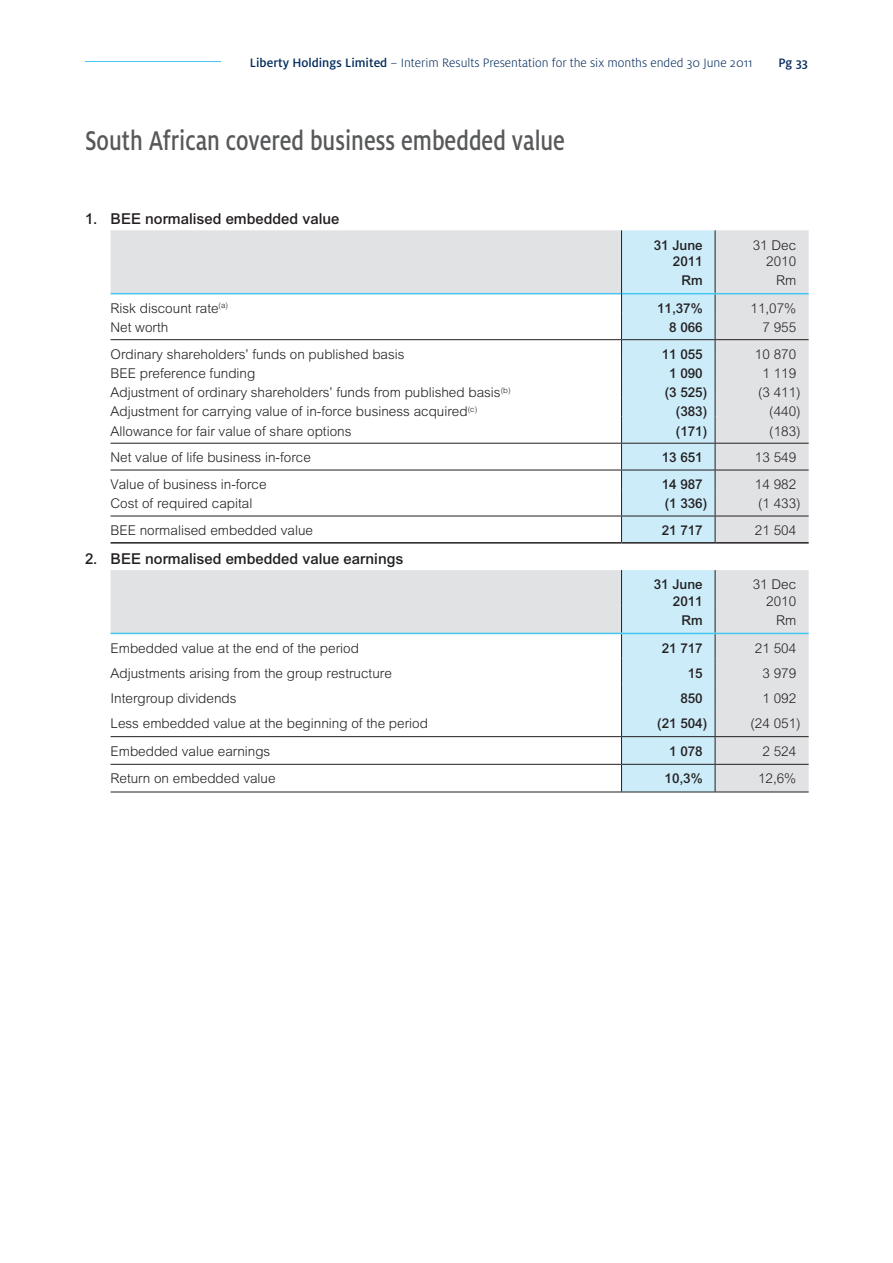
<style>
.page{position:relative;width:893px;height:1263px;background:#fff}
.page>*{position:absolute;margin:0;border:0;box-sizing:border-box;transform-origin:0 0}
.t1{font:500 30px "Milo";color:#57585a;scale:.8 1}
.t2{font:500 15px "Arial";color:#231f20}
.t3{font:300 13.5px/16.5px "Arial";color:#231f20;text-align:right}
.t4{font:500 13.5px/16.5px "Arial";color:#231f20;text-align:right}
.t5{font:300 13.5px "Milo OT";color:#002a5b}
.t6{font:500 13.5px "Milo";color:#002a5b}
.s1{font-family:"Milo";font-weight:500}
</style>
<div class="page">
<hr style="left:85px;top:61px;width:136px;height:1px;background:#44c7ee">
<svg style="left:111px;top:230px;width:698px;height:312px"></svg>
<hr style="left:111px;top:516px;width:510px;height:1px;background:#231f20">
<hr style="left:715px;top:516px;width:94px;height:1px;background:#231f20">
<hr style="left:111px;top:293px;width:510px;height:1px;background:#44c7ee">
<hr style="left:715px;top:293px;width:94px;height:1px;background:#44c7ee">
<hr style="left:111px;top:542px;width:510px;height:2px;background:#231f20">
<hr style="left:621px;top:542px;width:94px;height:2px;background:#231f20">
<hr style="left:715px;top:542px;width:94px;height:2px;background:#231f20">
<hr style="left:111px;top:339px;width:510px;height:1px;background:#231f20">
<hr style="left:715px;top:339px;width:94px;height:1px;background:#231f20">
<hr style="left:111px;top:443px;width:510px;height:1px;background:#231f20">
<hr style="left:715px;top:443px;width:94px;height:1px;background:#231f20">
<hr style="left:111px;top:470px;width:510px;height:1px;background:#231f20">
<hr style="left:715px;top:470px;width:94px;height:1px;background:#231f20">
<svg style="left:621px;top:230px;width:95px;height:313px;background:#c5e4f0"></svg>
<svg style="left:111px;top:570px;width:698px;height:222px"></svg>
<hr style="left:111px;top:792px;width:510px;height:1px;background:#231f20">
<hr style="left:621px;top:792px;width:94px;height:1px;background:#231f20">
<hr style="left:715px;top:792px;width:94px;height:1px;background:#231f20">
<hr style="left:111px;top:736px;width:510px;height:1px;background:#231f20">
<hr style="left:715px;top:736px;width:94px;height:1px;background:#231f20">
<hr style="left:111px;top:764px;width:510px;height:1px;background:#231f20">
<hr style="left:715px;top:764px;width:94px;height:1px;background:#231f20">
<hr style="left:111px;top:633px;width:510px;height:1px;background:#44c7ee">
<hr style="left:715px;top:633px;width:94px;height:1px;background:#44c7ee">
<svg style="left:621px;top:570px;width:95px;height:222px;background:#c1dfeb"></svg>
<p class="t5" style="left:250px;top:55px;width:504px"><span class="s1">Liberty Holdings Limited</span> – Interim Results Presentation for the six months ended 30 June 2011</p>
<p class="t6" style="left:779px;top:54px;width:31px">Pg 33</p>
<h1 class="t1" style="left:85px;top:123px;width:601px">South African covered business embedded value</h1>
<p class="t2" style="left:85px;top:210px;width:256px">1. BEE normalised embedded value</p>
<p class="t4" style="left:654px;top:236px;width:50px">31 June<br>2011</p>
<p class="t3" style="left:753px;top:236px;width:45px">31 Dec<br>2010</p>
<p class="t4" style="left:681px;top:272px;width:23px">Rm</p>
<p class="t3" style="left:776px;top:272px;width:22px">Rm</p>
<p class="t3" style="left:111px;top:300px;width:119px">Risk discount rate<sup>(a)</sup></p>
<p class="t4" style="left:657px;top:300px;width:47px">11,37%</p>
<p class="t3" style="left:750px;top:300px;width:47px">11,07%</p>
<p class="t3" style="left:111px;top:319px;width:59px">Net worth</p>
<p class="t4" style="left:669px;top:319px;width:35px">8 066</p>
<p class="t3" style="left:762px;top:319px;width:35px">7 955</p>
<p class="t3" style="left:111px;top:346px;width:296px">Ordinary shareholders’ funds on published basis</p>
<p class="t4" style="left:662px;top:346px;width:42px">11 055</p>
<p class="t3" style="left:755px;top:346px;width:43px">10 870</p>
<p class="t3" style="left:111px;top:365px;width:146px">BEE preference funding</p>
<p class="t4" style="left:669px;top:365px;width:35px">1 090</p>
<p class="t3" style="left:762px;top:365px;width:35px">1 119</p>
<p class="t3" style="left:111px;top:384px;width:402px">Adjustment of ordinary shareholders’ funds from published basis<sup>(b)</sup></p>
<p class="t4" style="left:665px;top:384px;width:44px">(3 525)</p>
<p class="t3" style="left:758px;top:384px;width:44px">(3 411)</p>
<p class="t3" style="left:111px;top:403px;width:368px">Adjustment for carrying value of in-force business acquired<sup>(c)</sup></p>
<p class="t4" style="left:676px;top:403px;width:33px">(383)</p>
<p class="t3" style="left:769px;top:403px;width:33px">(440)</p>
<p class="t3" style="left:111px;top:422px;width:242px">Allowance for fair value of share options</p>
<p class="t4" style="left:676px;top:422px;width:33px">(171)</p>
<p class="t3" style="left:769px;top:422px;width:33px">(183)</p>
<p class="t3" style="left:111px;top:449px;width:202px">Net value of life business in-force</p>
<p class="t4" style="left:662px;top:449px;width:42px">13 651</p>
<p class="t3" style="left:755px;top:449px;width:43px">13 549</p>
<p class="t3" style="left:111px;top:476px;width:158px">Value of business in-force</p>
<p class="t4" style="left:662px;top:476px;width:42px">14 987</p>
<p class="t3" style="left:755px;top:476px;width:43px">14 982</p>
<p class="t3" style="left:111px;top:495px;width:143px">Cost of required capital</p>
<p class="t4" style="left:665px;top:495px;width:44px">(1 336)</p>
<p class="t3" style="left:758px;top:495px;width:44px">(1 433)</p>
<p class="t3" style="left:111px;top:522px;width:204px">BEE normalised embedded value</p>
<p class="t4" style="left:662px;top:522px;width:42px">21 717</p>
<p class="t3" style="left:755px;top:522px;width:43px">21 504</p>
<p class="t2" style="left:85px;top:550px;width:320px">2. BEE normalised embedded value earnings</p>
<p class="t4" style="left:654px;top:576px;width:50px">31 June<br>2011</p>
<p class="t3" style="left:753px;top:576px;width:45px">31 Dec<br>2010</p>
<p class="t4" style="left:681px;top:612px;width:23px">Rm</p>
<p class="t3" style="left:776px;top:612px;width:22px">Rm</p>
<p class="t3" style="left:111px;top:640px;width:250px">Embedded value at the end of the period</p>
<p class="t4" style="left:662px;top:639px;width:42px">21 717</p>
<p class="t3" style="left:755px;top:640px;width:43px">21 504</p>
<p class="t3" style="left:111px;top:665px;width:283px">Adjustments arising from the group restructure</p>
<p class="t4" style="left:688px;top:665px;width:16px">15</p>
<p class="t3" style="left:762px;top:665px;width:35px">3 979</p>
<p class="t3" style="left:111px;top:690px;width:128px">Intergroup dividends</p>
<p class="t4" style="left:680px;top:690px;width:24px">850</p>
<p class="t3" style="left:762px;top:690px;width:35px">1 092</p>
<p class="t3" style="left:111px;top:715px;width:319px">Less embedded value at the beginning of the period</p>
<p class="t4" style="left:657px;top:715px;width:51px">(21 504)</p>
<p class="t3" style="left:750px;top:715px;width:52px">(24 051)</p>
<p class="t3" style="left:111px;top:743px;width:161px">Embedded value earnings</p>
<p class="t4" style="left:669px;top:743px;width:35px">1 078</p>
<p class="t3" style="left:762px;top:743px;width:35px">2 524</p>
<p class="t3" style="left:111px;top:770px;width:167px">Return on embedded value</p>
<p class="t4" style="left:665px;top:770px;width:40px">10,3%</p>
<p class="t3" style="left:758px;top:770px;width:40px">12,6%</p>
</div>
